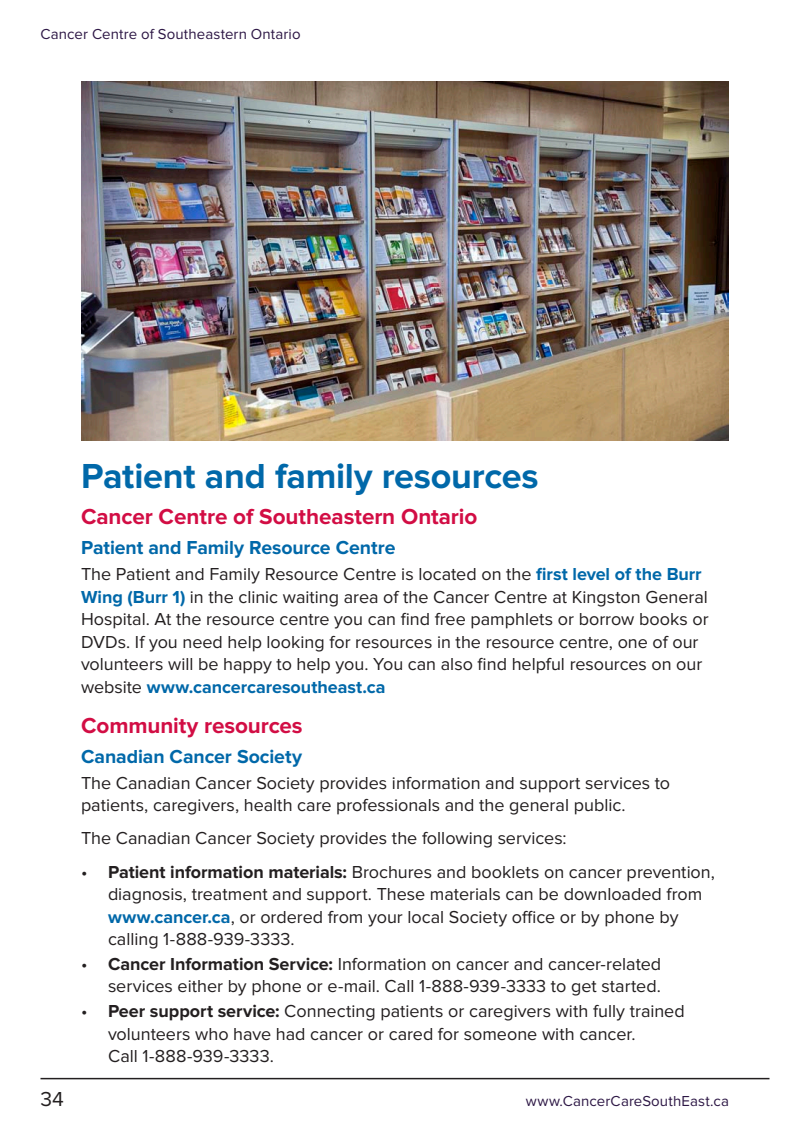
<style>
.page{position:relative;width:810px;height:1134px;background:#fff}
.page>*{position:absolute;margin:0;border:0;box-sizing:border-box;transform-origin:0 0}
.main{font:700 36px "Proxima Nova";letter-spacing:-.01em;color:#0068a9}
._15pt_red_subject{font:700 22.5px "Proxima Nova";letter-spacing:-.005em;color:#d20d44}
.t1{font:21px "Proxima Nova";color:#231f20}
.bullet_headings{font:700 19.5px "Proxima Nova";letter-spacing:-.005em;color:#0068a9}
.body{font:18px/22.5px "Proxima Nova";color:#231f20}
.t2{font:15px "Proxima Nova";letter-spacing:.01em;color:#2d1745}
.s1{font-weight:700;color:#0068a9}
.s2{font-weight:700}
</style>
<div class="page">
<hr style="left:40px;top:1078px;width:730px;height:1px;background:#231f20">
<img style="left:81px;top:81px;width:648px;height:360px">
<p class="t2" style="left:40px;top:25px;width:262px">Cancer Centre of Southeastern Ontario</p>
<p class="main" style="left:81px;top:456px;width:459px">Patient and family resources</p>
<p class="_15pt_red_subject" style="left:81px;top:504px;width:398px">Cancer Centre of Southeastern Ontario</p>
<p class="bullet_headings" style="left:81px;top:537px;width:316px">Patient and Family Resource Centre</p>
<p class="body" style="left:81px;top:563px;width:629px">The Patient and Family Resource Centre is located on the <span class="s1">first level of the Burr Wing (Burr 1)</span> in the clinic waiting area of the Cancer Centre at Kingston General Hospital. At the resource centre you can find free pamphlets or borrow books or DVDs. If you need help looking for resources in the resource centre, one of our volunteers will be happy to help you. You can also find helpful resources on our website <span class="s1">www.cancercaresoutheast.ca</span></p>
<p class="_15pt_red_subject" style="left:81px;top:712px;width:223px">Community resources</p>
<p class="bullet_headings" style="left:81px;top:745px;width:223px">Canadian Cancer Society</p>
<p class="body" style="left:81px;top:772px;width:591px">The Canadian Cancer Society provides information and support services to patients, caregivers, health care professionals and the general public.</p>
<p class="body" style="left:81px;top:827px;width:487px">The Canadian Cancer Society provides the following services:</p>
<p class="body" style="left:108px;top:861px;width:609px;text-indent:-27px">• <span class="s2">Patient information materials:</span> Brochures and booklets on cancer prevention, diagnosis, treatment and support. These materials can be downloaded from <span class="s1">www.cancer.ca</span>, or ordered from your local Society office or by phone by calling 1-888-939-3333.</p>
<p class="body" style="left:81px;top:953px;width:582px;text-align:right">• <span class="s2">Cancer Information Service:</span> Information on cancer and cancer-related services either by phone or e-mail. Call 1-888-939-3333 to get started.</p>
<p class="body" style="left:108px;top:1000px;width:578px;text-indent:-27px">• <span class="s2">Peer support service:</span> Connecting patients or caregivers with fully trained volunteers who have had cancer or cared for someone with cancer.<br>Call 1-888-939-3333.</p>
<p class="t1" style="left:40px;top:1087px;width:25px">34</p>
<p class="t2" style="left:526px;top:1092px;width:205px">www.CancerCareSouthEast.ca</p>
</div>
